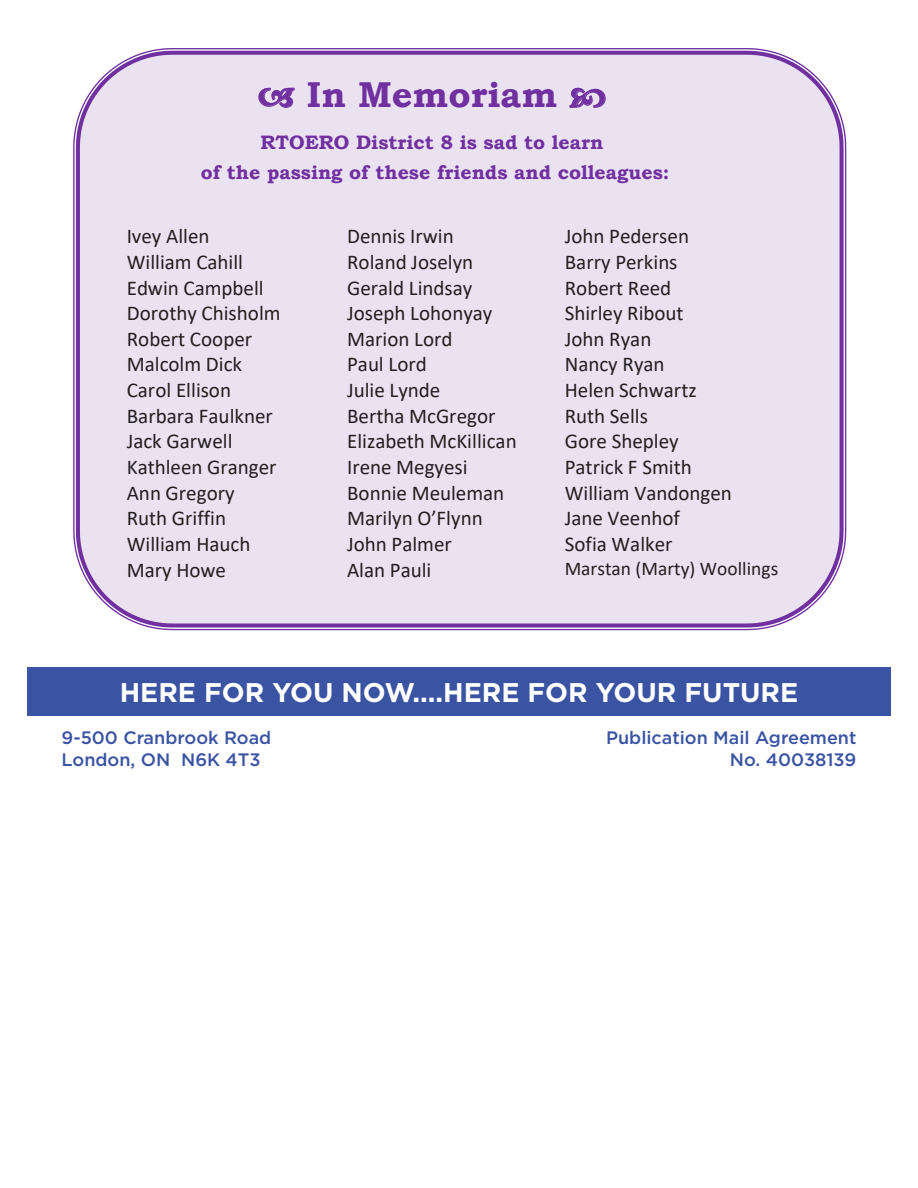
<style>
.page{position:relative;width:918px;height:1188px;background:#fff}
.page>*{position:absolute;margin:0;border:0;box-sizing:border-box;transform-origin:0 0}
.t1{font:700 36px "Bookman Old Style";color:#7030a0}
.t2{font:700 27px "Gotham";color:#fff}
.t3{font:21px/25.7px "Calibri";color:#231f20}
.t4{font:700 19.5px/29.1px "Bookman Old Style";color:#7030a0;text-align:center}
.t5{font:19.5px "Calibri";color:#231f20}
.t6{font:500 18px "Gotham";color:#3a53a3}
</style>
<div class="page">
<div style="left:27px;top:668px;width:864px;height:48px;background:#3a53a3"></div>
<div style="left:73px;top:48px;width:773px;height:582px;background:#ebe2f1"></div>
<svg style="left:259px;top:88px;width:35px;height:19px"></svg>
<svg style="left:570px;top:88px;width:35px;height:19px"></svg>
<p class="t1" style="left:307px;top:69px;width:252px">In Memoriam</p>
<p class="t4" style="left:201px;top:128px;width:470px">RTOERO District 8 is sad to learn<br>of the passing of these friends and colleagues:</p>
<p class="t3" style="left:127px;top:223px;width:156px">Ivey Allen<br>William Cahill<br>Edwin Campbell<br>Dorothy Chisholm<br>Robert Cooper<br>Malcolm Dick<br>Carol Ellison<br>Barbara Faulkner<br>Jack Garwell<br>Kathleen Granger<br>Ann Gregory<br>Ruth Griffin<br>William Hauch<br>Mary Howe</p>
<p class="t3" style="left:347px;top:223px;width:171px">Dennis Irwin<br>Roland Joselyn<br>Gerald Lindsay<br>Joseph Lohonyay<br>Marion Lord<br>Paul Lord<br>Julie Lynde<br>Bertha McGregor<br>Elizabeth McKillican<br>Irene Megyesi<br>Bonnie Meuleman<br>Marilyn O’Flynn<br>John Palmer<br>Alan Pauli</p>
<p class="t3" style="left:565px;top:223px;width:169px">John Pedersen<br>Barry Perkins<br>Robert Reed<br>Shirley Ribout<br>John Ryan<br>Nancy Ryan<br>Helen Schwartz<br>Ruth Sells<br>Gore Shepley<br>Patrick F Smith<br>William Vandongen<br>Jane Veenhof<br>Sofia Walker</p>
<p class="t5" style="left:565px;top:555px;width:215px">Marstan (Marty) Woollings</p>
<p class="t2" style="left:120px;top:674px;width:680px">HERE FOR YOU NOW....HERE FOR YOUR FUTURE</p>
<p class="t6" style="left:62px;top:726px;width:211px">9-500 Cranbrook Road</p>
<p class="t6" style="left:62px;top:748px;width:201px">London, ON N6K 4T3</p>
<p class="t6" style="left:606px;top:726px;width:252px">Publication Mail Agreement</p>
<p class="t6" style="left:730px;top:748px;width:128px">No. 40038139</p>
</div>
